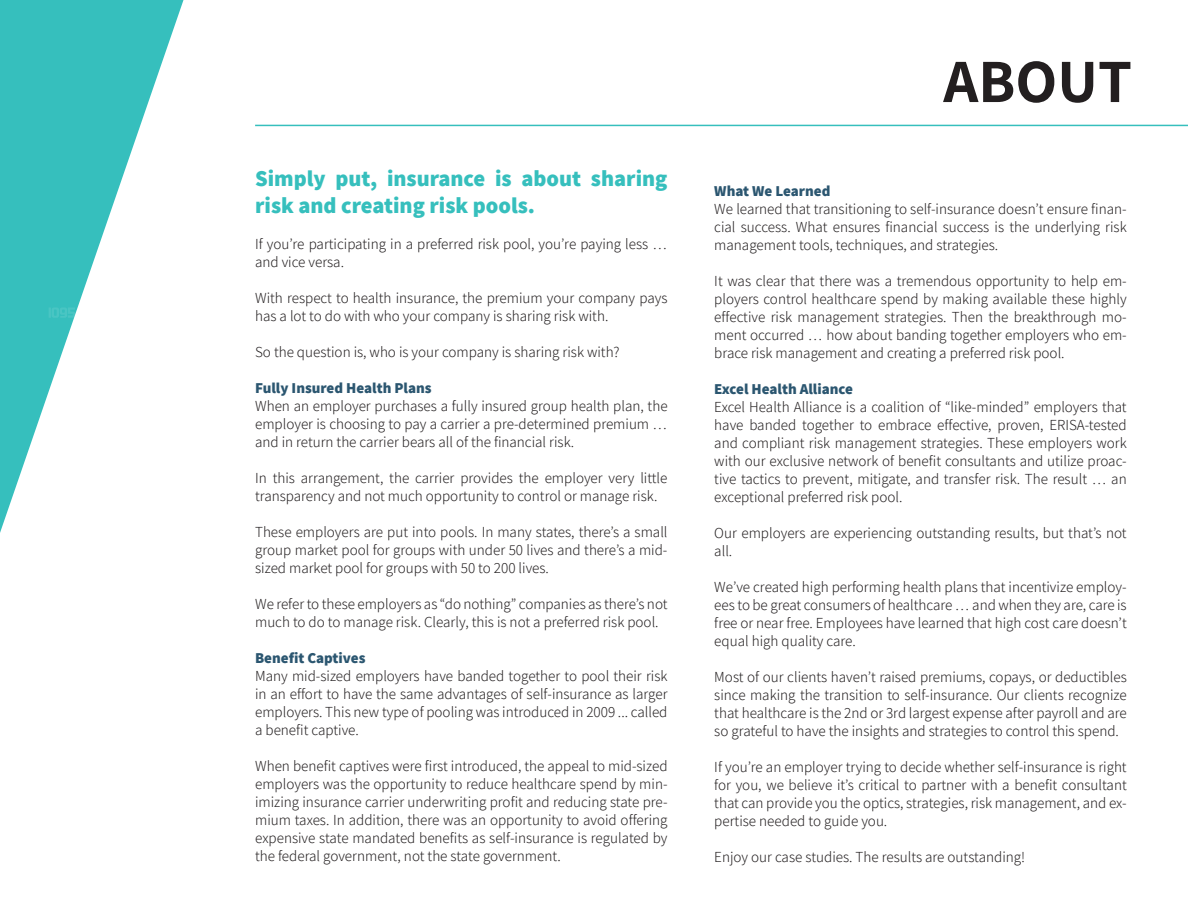
<style>
.page{position:relative;width:1188px;height:918px;background:#fff}
.page>*{position:absolute;margin:0;border:0;box-sizing:border-box;transform-origin:0 0}
.t1{font:700 61.5px "Assistant";color:#231f20}
.t2{font:800 22.5px/27px "Assistant";color:#36bfbd}
.t3{font:300 15px/18px "Assistant";color:#231f20;text-align:justify}
.t4{font:800 15px "Assistant";color:#2b5670}
</style>
<div class="page">
<hr style="left:255px;top:125px;width:933px;height:1px;background:#36bfbd">
<svg style="left:0;top:0;width:184px;height:533px;fill:#36bfbd"></svg>
<svg style="left:49px;top:308px;width:26px;height:10px"></svg>
<p class="t2" style="left:255px;top:164px;width:414px">Simply put, insurance is about sharing risk and creating risk pools.</p>
<p class="t3" style="left:255px;top:234px;width:414px">If you’re participating in a preferred risk pool, you’re paying less … and vice versa.</p>
<p class="t3" style="left:255px;top:288px;width:414px">With respect to health insurance, the premium your company pays has a lot to do with who your company is sharing risk with.</p>
<p class="t3" style="left:255px;top:342px;width:366px">So the question is, who is your company is sharing risk with?</p>
<p class="t4" style="left:255px;top:377px;width:178px">Fully Insured Health Plans</p>
<p class="t3" style="left:255px;top:396px;width:414px">When an employer purchases a fully insured group health plan, the employer is choosing to pay a carrier a pre-determined premium … and in return the carrier bears all of the financial risk.</p>
<p class="t3" style="left:255px;top:468px;width:414px">In this arrangement, the carrier provides the employer very little transparency and not much opportunity to control or manage risk.</p>
<p class="t3" style="left:255px;top:522px;width:414px">These employers are put into pools. In many states, there’s a small group market pool for groups with under 50 lives and there’s a mid&shy;sized market pool for groups with 50 to 200 lives.</p>
<p class="t3" style="left:255px;top:594px;width:414px">We refer to these employers as “do nothing” companies as there’s not much to do to manage risk. Clearly, this is not a preferred risk pool.</p>
<p class="t4" style="left:255px;top:647px;width:112px">Benefit Captives</p>
<p class="t3" style="left:255px;top:666px;width:414px">Many mid-sized employers have banded together to pool their risk in an effort to have the same advantages of self-insurance as larger employers. This new type of pooling was introduced in 2009 ... called a benefit captive.</p>
<p class="t3" style="left:255px;top:756px;width:414px">When benefit captives were first introduced, the appeal to mid-sized employers was the opportunity to reduce healthcare spend by min&shy;imizing insurance carrier underwriting profit and reducing state pre&shy;mium taxes. In addition, there was an opportunity to avoid offering expensive state mandated benefits as self-insurance is regulated by the federal government, not the state government.</p>
<p class="t1" style="left:943px;top:39px;width:190px">ABOUT</p>
<p class="t4" style="left:714px;top:181px;width:118px">What We Learned</p>
<p class="t3" style="left:714px;top:199px;width:414px">We learned that transitioning to self-insurance doesn’t ensure finan&shy;cial success. What ensures financial success is the underlying risk management tools, techniques, and strategies.</p>
<p class="t3" style="left:714px;top:271px;width:414px">It was clear that there was a tremendous opportunity to help em&shy;ployers control healthcare spend by making available these highly effective risk management strategies. Then the breakthrough mo&shy;ment occurred … how about banding together employers who em&shy;brace risk management and creating a preferred risk pool.</p>
<p class="t4" style="left:714px;top:379px;width:140px">Excel Health Alliance</p>
<p class="t3" style="left:714px;top:397px;width:414px">Excel Health Alliance is a coalition of “like-minded” employers that have banded together to embrace effective, proven, ERISA-tested and compliant risk management strategies. These employers work with our exclusive network of benefit consultants and utilize proac&shy;tive tactics to prevent, mitigate, and transfer risk. The result … an exceptional preferred risk pool.</p>
<p class="t3" style="left:714px;top:523px;width:414px">Our employers are experiencing outstanding results, but that’s not all.</p>
<p class="t3" style="left:714px;top:577px;width:414px">We’ve created high performing health plans that incentivize employ&shy;ees to be great consumers of healthcare … and when they are, care is free or near free. Employees have learned that high cost care doesn’t equal high quality care.</p>
<p class="t3" style="left:714px;top:667px;width:414px">Most of our clients haven’t raised premiums, copays, or deductibles since making the transition to self-insurance. Our clients recognize that healthcare is the 2nd or 3rd largest expense after payroll and are so grateful to have the insights and strategies to control this spend.</p>
<p class="t3" style="left:714px;top:757px;width:414px">If you’re an employer trying to decide whether self-insurance is right for you, we believe it’s critical to partner with a benefit consultant that can provide you the optics, strategies, risk management, and ex&shy;pertise needed to guide you.</p>
<p class="t3" style="left:714px;top:847px;width:312px">Enjoy our case studies. The results are outstanding!</p>
</div>
